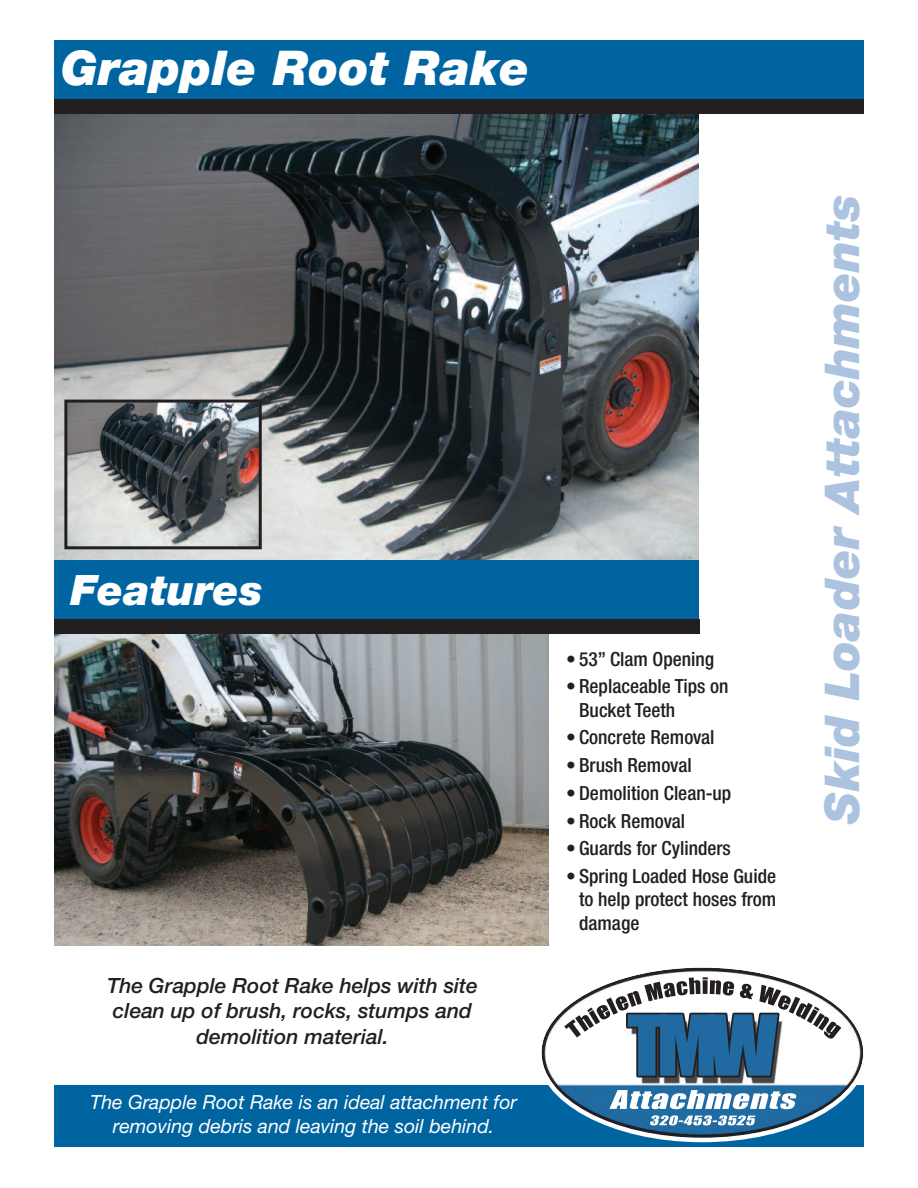
<style>
.page{position:relative;width:918px;height:1188px;background:#fff}
.page>*{position:absolute;margin:0;border:0;box-sizing:border-box;transform-origin:0 0}
.t1{font:italic 900 48px "Helvetica Neue";color:#abc3df}
.t2{font:italic 900 48px "Helvetica Neue";color:#fff}
.t3{font:italic 900 42px "Helvetica Neue";color:#fff}
.t4{font:italic 500 21px/25.2px "Helvetica Neue";color:#231f20;text-align:center}
.t5{font:500 condensed 19.5px/23.4px "Helvetica Neue";color:#231f20}
.t6{font:italic 19.5px/23.4px "Helvetica Neue";color:#fff;text-align:center}
</style>
<div class="page">
<img style="left:54px;top:114px;width:645px;height:446px">
<div style="left:54px;top:1085px;width:810px;height:62px;background:#0064a1"></div>
<svg style="left:541px;top:967px;width:323px;height:175px"></svg>
<div style="left:54px;top:40px;width:810px;height:61px;background:#0064a1"></div>
<div style="left:54px;top:99px;width:810px;height:15px;background:#231f20"></div>
<div style="left:54px;top:560px;width:645px;height:61px;background:#0064a1"></div>
<div style="left:54px;top:620px;width:645px;height:14px;background:#231f20"></div>
<img style="left:54px;top:634px;width:495px;height:312px">
<img style="left:68px;top:404px;width:190px;height:141px">
<div style="left:64px;top:400px;width:198px;height:149px;border:3px solid #231f20"></div>
<h1 class="t2" style="left:61px;top:51px;width:471px">Grapple Root Rake</h1>
<h2 class="t3" style="left:71px;top:575px;width:194px">Features</h2>
<p class="t4" style="left:107px;top:975px;width:372px">The Grapple Root Rake helps with site clean up of brush, rocks, stumps and demolition material.</p>
<p class="t6" style="left:90px;top:1092px;width:428px">The Grapple Root Rake is an ideal attachment for removing debris and leaving the soil behind.</p>
<p class="t5" style="left:566px;top:649px;width:150px">• 53” Clam Opening</p>
<p class="t5" style="left:579px;top:676px;width:151px;text-indent:-13px">• Replaceable Tips on<br>Bucket Teeth</p>
<p class="t5" style="left:566px;top:727px;width:150px">• Concrete Removal</p>
<p class="t5" style="left:566px;top:755px;width:127px">• Brush Removal</p>
<p class="t5" style="left:566px;top:783px;width:167px">• Demolition Clean-up</p>
<p class="t5" style="left:566px;top:811px;width:120px">• Rock Removal</p>
<p class="t5" style="left:566px;top:838px;width:166px">• Guards for Cylinders</p>
<p class="t5" style="left:579px;top:866px;width:199px;text-align:justify;text-indent:-13px">• Spring Loaded Hose Guide to help protect hoses from damage</p>
<h1 class="t1" style="left:825px;top:824px;width:631px;rotate:-90deg">Skid Loader Attachments</h1>
</div>
